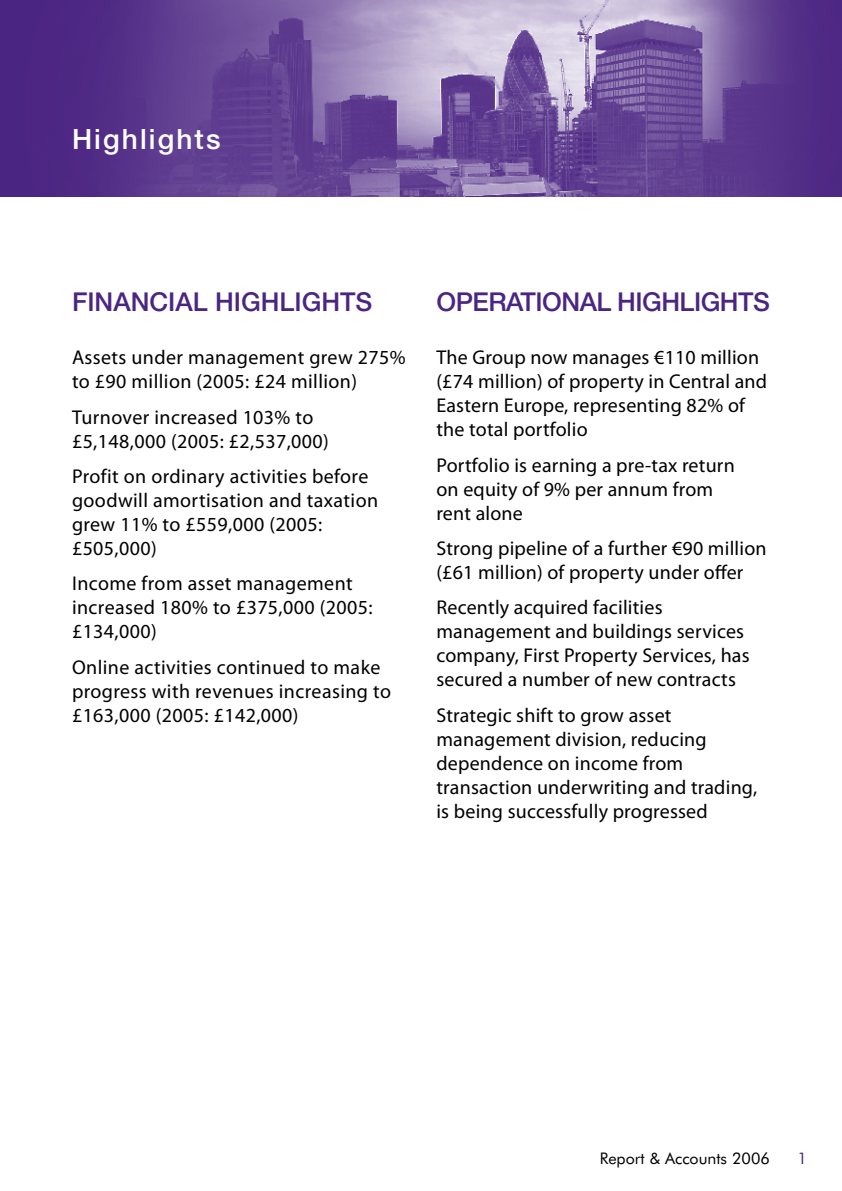
<style>
.page{position:relative;width:842px;height:1191px;background:#fff}
.page>*{position:absolute;margin:0;border:0;box-sizing:border-box;transform-origin:0 0}
.t1{font:500 28px "Helvetica Neue";letter-spacing:.075em;color:#fff}
.t2{font:500 26px "Helvetica Neue";letter-spacing:-.02em;color:#4b2582}
.t3{font:500 26px "Helvetica Neue";color:#4b2582}
.t4{font:20px/24px "Myriad Pro";letter-spacing:.01em;color:#000}
.t5{font:16px "Futura BT";color:#000}
</style>
<div class="page">
<img style="left:0;top:0;width:842px;height:197px">
<h1 class="t1" style="left:72px;top:123px;width:150px">Highlights</h1>
<h2 class="t3" style="left:72px;top:287px;width:302px">FINANCIAL HIGHLIGHTS</h2>
<p class="t4" style="left:72px;top:345px;width:335px">Assets under management grew 275% to £90 million (2005: £24 million)</p>
<p class="t4" style="left:72px;top:404px;width:258px">Turnover increased 103% to £5,148,000 (2005: £2,537,000)</p>
<p class="t4" style="left:72px;top:464px;width:308px">Profit on ordinary activities before goodwill amortisation and taxation grew 11% to £559,000 (2005: £505,000)</p>
<p class="t4" style="left:72px;top:571px;width:302px">Income from asset management increased 180% to £375,000 (2005: £134,000)</p>
<p class="t4" style="left:72px;top:654px;width:321px">Online activities continued to make progress with revenues increasing to £163,000 (2005: £142,000)</p>
<h2 class="t2" style="left:436px;top:287px;width:335px">OPERATIONAL HIGHLIGHTS</h2>
<p class="t4" style="left:436px;top:345px;width:332px">The Group now manages €110 million (£74 million) of property in Central and<br>Eastern Europe, representing 82% of the total portfolio</p>
<p class="t4" style="left:436px;top:452px;width:300px">Portfolio is earning a pre-tax return on equity of 9% per annum from rent alone</p>
<p class="t4" style="left:436px;top:536px;width:332px">Strong pipeline of a further €90 million (£61 million) of property under offer</p>
<p class="t4" style="left:436px;top:595px;width:315px">Recently acquired facilities management and buildings services company, First Property Services, has secured a number of new contracts</p>
<p class="t4" style="left:436px;top:702px;width:322px">Strategic shift to grow asset management division, reducing dependence on income from transaction underwriting and trading, is being successfully progressed</p>
<p class="t5" style="left:600px;top:1148px;width:172px">Report &amp; Accounts 2006</p>
</div>
